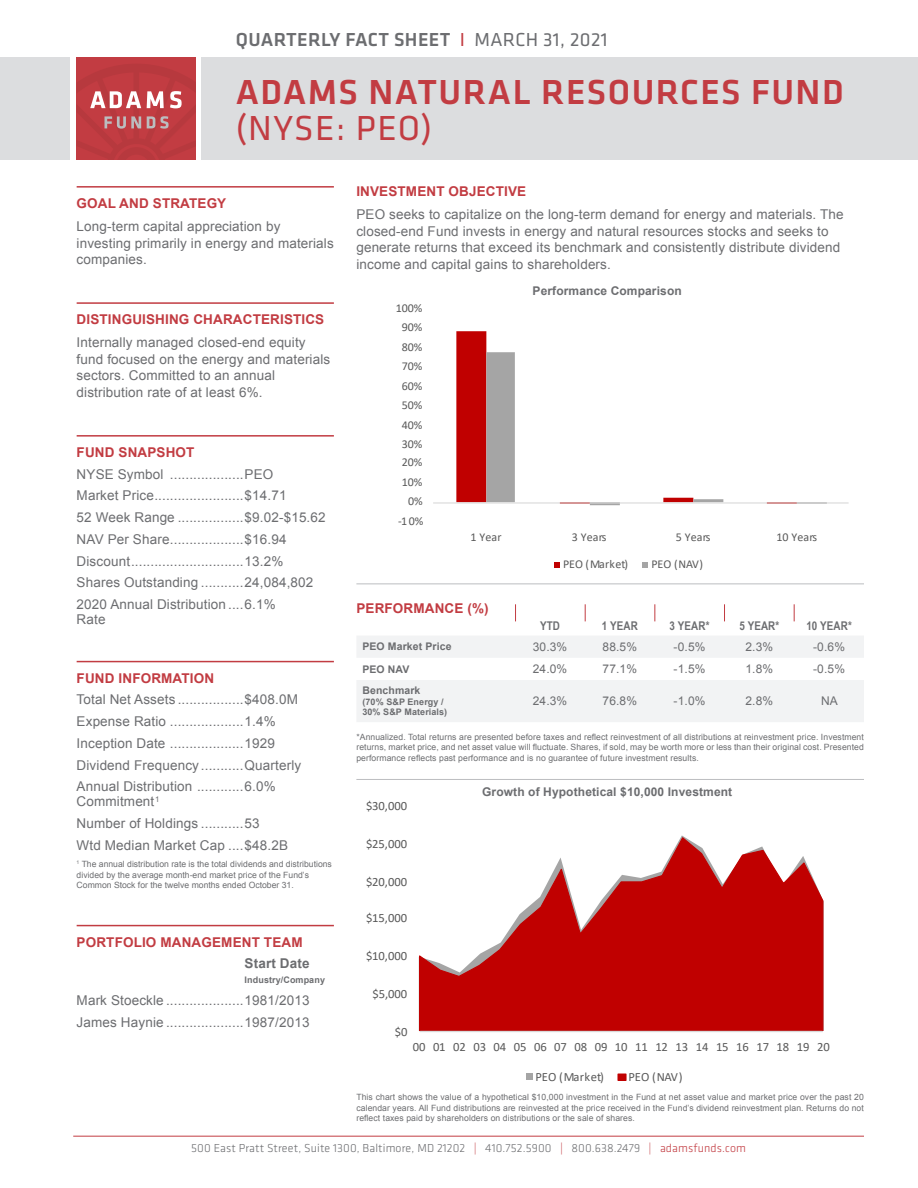
<style>
.page{position:relative;width:918px;height:1188px;background:#fff}
.page>*{position:absolute;margin:0;border:0;box-sizing:border-box;transform-origin:0 0}
.t1{font:500 36px/36px "Klavika";letter-spacing:.04em;color:#c23c42}
.t2{font:500 19.5px "Klavika";letter-spacing:.02em;color:#6c6d70}
.t3{font:13.5px/16.5px "Arial";letter-spacing:.01em;color:#6c6d70}
.t4{font:700 13.5px "Arial";letter-spacing:.01em;color:#c23c42}
.t5{font:700 13.5px "Arial";letter-spacing:.01em;color:#6c6d70}
.t6{font:12.6px "Calibri";letter-spacing:-.005em;color:#595959}
.t7{font:300 12px "Klavika";letter-spacing:.01em;color:#6c6d70}
.t8{font:12px "Calibri";letter-spacing:-.005em;color:#595959}
.t9{font:12px "Arial";letter-spacing:.01em;color:#6c6d70}
.t10{font:700 12px "Arial";letter-spacing:.01em;color:#6c6d70}
.t11{font:700 12px "Arial Narrow";letter-spacing:.01em;color:#6c6d70}
.t12{font:700 10.5px "Arial";letter-spacing:.01em;color:#6c6d70}
.t13{font:700 9px "Arial";letter-spacing:.01em;color:#6c6d70}
.t14{font:8.7px/10.5px "Arial";color:#6c6d70;text-align:justify}
.s1{font-weight:400;color:#c23c42}
.s2{font-weight:400}
.s3{color:#c23c42}
</style>
<div class="page">
<div style="left:202px;top:57px;width:716px;height:103px;background:#dcdddf"></div>
<div style="left:0;top:57px;width:70px;height:103px;background:#dcdddf"></div>
<hr style="left:73px;top:1136px;width:791px;height:1px;background:#c23c42">
<hr style="left:77px;top:186px;width:257px;height:2px;background:#c23c42">
<hr style="left:77px;top:302px;width:257px;height:2px;background:#c23c42">
<hr style="left:77px;top:435px;width:257px;height:2px;background:#c23c42">
<hr style="left:77px;top:661px;width:257px;height:1px;background:#c23c42">
<hr style="left:77px;top:925px;width:257px;height:1px;background:#c23c42">
<svg style="left:357px;top:636px;width:507px;height:86px;fill:#f2f3f4"></svg>
<svg style="left:515px;top:604px;width:1px;height:17px"></svg>
<svg style="left:585px;top:604px;width:1px;height:17px"></svg>
<svg style="left:654px;top:604px;width:1px;height:17px"></svg>
<svg style="left:724px;top:604px;width:1px;height:17px"></svg>
<svg style="left:794px;top:604px;width:1px;height:17px"></svg>
<hr style="left:356px;top:584px;width:508px;height:1px;background:#bcbdc0">
<hr style="left:356px;top:779px;width:508px;height:1px;background:#bcbdc0">
<svg style="left:419px;top:836px;width:405px;height:195px"></svg>
<hr style="left:420px;top:1031px;width:403px;height:1px;background:#d9d9d9">
<div style="left:526px;top:1073px;width:6px;height:7px;background:#a5a5a5"></div>
<div style="left:618px;top:1074px;width:8px;height:6px;background:#c00000"></div>
<div style="left:617px;top:1074px;width:10px;height:7px;border:1px solid #c00000"></div>
<div style="left:77px;top:57px;width:118px;height:103px;background:#c23c42"></div>
<svg style="left:77px;top:64px;width:118px;height:96px"></svg>
<div style="left:456px;top:331px;width:31px;height:171px;background:#c00000"></div>
<svg style="left:486px;top:352px;width:238px;height:153px"></svg>
<hr style="left:433px;top:502px;width:416px;height:2px;background:#d9d9d9">
<svg style="left:554px;top:562px;width:6px;height:6px"></svg>
<svg style="left:642px;top:562px;width:6px;height:6px"></svg>
<p class="t2" style="left:236px;top:26px;width:373px">QUARTERLY FACT SHEET <span class="s1">I</span> <span class="s2">MARCH 31, 2021</span></p>
<p class="t1" style="left:236px;top:73px;width:609px">ADAMS NATURAL RESOURCES FUND <span class="s2">(NYSE: PEO)</span></p>
<p class="t4" style="left:77px;top:194px;width:151px">GOAL AND STRATEGY</p>
<p class="t3" style="left:77px;top:218px;width:259px">Long-term capital appreciation by investing primarily in energy and materials companies.</p>
<p class="t4" style="left:77px;top:310px;width:249px">DISTINGUISHING CHARACTERISTICS</p>
<p class="t3" style="left:77px;top:334px;width:255px">Internally managed closed-end equity fund focused on the energy and materials sectors. Committed to an annual distribution rate of at least 6%.</p>
<p class="t4" style="left:77px;top:443px;width:119px">FUND SNAPSHOT</p>
<p class="t3" style="left:77px;top:466px;width:198px">NYSE Symbol ...................PEO</p>
<p class="t3" style="left:77px;top:487px;width:211px">Market Price.......................$14.71</p>
<p class="t3" style="left:77px;top:509px;width:251px">52 Week Range .................$9.02-$15.62</p>
<p class="t3" style="left:77px;top:531px;width:211px">NAV Per Share...................$16.94</p>
<p class="t3" style="left:77px;top:553px;width:208px">Discount.............................13.2%</p>
<p class="t3" style="left:77px;top:574px;width:238px">Shares Outstanding ...........24,084,802</p>
<p class="t3" style="left:77px;top:597px;width:201px;line-height:15px">2020 Annual Distribution ....6.1%<br>Rate</p>
<p class="t4" style="left:77px;top:669px;width:139px">FUND INFORMATION</p>
<p class="t3" style="left:77px;top:691px;width:223px">Total Net Assets .................$408.0M</p>
<p class="t3" style="left:77px;top:713px;width:201px">Expense Ratio ...................1.4%</p>
<p class="t3" style="left:77px;top:735px;width:200px">Inception Date ...................1929</p>
<p class="t3" style="left:77px;top:757px;width:226px">Dividend Frequency ...........Quarterly</p>
<p class="t3" style="left:77px;top:779px;width:201px;line-height:15px">Annual Distribution ............6.0%<br>Commitment<sup>1</sup></p>
<p class="t3" style="left:77px;top:815px;width:185px">Number of Holdings ...........53</p>
<p class="t3" style="left:77px;top:837px;width:213px">Wtd Median Market Cap ....$48.2B</p>
<p class="t14" style="left:77px;top:859px;width:257px;text-align:left"><sup>1</sup> The annual distribution rate is the total dividends and distributions divided by the average month-end market price of the Fund’s<br>Common Stock for the twelve months ended October 31.</p>
<p class="t4" style="left:77px;top:933px;width:227px">PORTFOLIO MANAGEMENT TEAM</p>
<p class="t5" style="left:245px;top:955px;width:66px">Start Date</p>
<p class="t13" style="left:245px;top:974px;width:82px">Industry/Company</p>
<p class="t3" style="left:77px;top:992px;width:234px">Mark Stoeckle ....................1981/2013</p>
<p class="t3" style="left:77px;top:1014px;width:234px">James Haynie ....................1987/2013</p>
<p class="t4" style="left:356px;top:182px;width:171px">INVESTMENT OBJECTIVE</p>
<p class="t3" style="left:356px;top:206px;width:489px">PEO seeks to capitalize on the long-term demand for energy and materials. The closed-end Fund invests in energy and natural resources stocks and seeks to generate returns that exceed its benchmark and consistently distribute dividend income and capital gains to shareholders.</p>
<p class="t8" style="left:396px;top:299px;width:28px">100%</p>
<p class="t8" style="left:402px;top:319px;width:22px">90%</p>
<p class="t8" style="left:402px;top:338px;width:22px">80%</p>
<p class="t8" style="left:402px;top:358px;width:22px">70%</p>
<p class="t8" style="left:402px;top:377px;width:22px">60%</p>
<p class="t8" style="left:402px;top:397px;width:22px">50%</p>
<p class="t8" style="left:402px;top:416px;width:22px">40%</p>
<p class="t8" style="left:402px;top:436px;width:22px">30%</p>
<p class="t8" style="left:402px;top:454px;width:22px">20%</p>
<p class="t8" style="left:402px;top:473px;width:22px">10%</p>
<p class="t8" style="left:408px;top:493px;width:16px">0%</p>
<p class="t8" style="left:398px;top:512px;width:27px">-1 0%</p>
<p class="t10" style="left:533px;top:283px;width:151px">Performance Comparison</p>
<p class="t8" style="left:470px;top:529px;width:33px">1 Year</p>
<p class="t8" style="left:572px;top:529px;width:36px">3 Years</p>
<p class="t8" style="left:676px;top:529px;width:36px">5 Years</p>
<p class="t8" style="left:777px;top:529px;width:42px">10 Years</p>
<p class="t8" style="left:563px;top:556px;width:67px">PEO (Market)</p>
<p class="t8" style="left:652px;top:556px;width:53px">PEO (NAV)</p>
<p class="t4" style="left:356px;top:600px;width:134px">PERFORMANCE (%)</p>
<p class="t11" style="left:540px;top:616px;width:21px">YTD</p>
<p class="t11" style="left:602px;top:616px;width:37px">1 YEAR</p>
<p class="t11" style="left:670px;top:616px;width:41px">3 YEAR*</p>
<p class="t11" style="left:739px;top:616px;width:41px">5 YEAR*</p>
<p class="t11" style="left:806px;top:616px;width:47px">10 YEAR*</p>
<p class="t12" style="left:362px;top:640px;width:91px">PEO Market Price</p>
<p class="t9" style="left:533px;top:639px;width:36px">30.3%</p>
<p class="t9" style="left:603px;top:639px;width:36px">88.5%</p>
<p class="t9" style="left:674px;top:639px;width:33px">-0.5%</p>
<p class="t9" style="left:745px;top:639px;width:29px">2.3%</p>
<p class="t9" style="left:813px;top:639px;width:33px">-0.6%</p>
<p class="t12" style="left:362px;top:662px;width:49px">PEO NAV</p>
<p class="t9" style="left:533px;top:661px;width:36px">24.0%</p>
<p class="t9" style="left:603px;top:661px;width:36px">77.1%</p>
<p class="t9" style="left:674px;top:661px;width:33px">-1.5%</p>
<p class="t9" style="left:745px;top:661px;width:29px">1.8%</p>
<p class="t9" style="left:813px;top:661px;width:33px">-0.5%</p>
<p class="t12" style="left:362px;top:684px;width:60px">Benchmark</p>
<p class="t13" style="left:362px;top:696px;width:83px">(70% S&amp;P Energy /</p>
<p class="t13" style="left:362px;top:706px;width:86px">30% S&amp;P Materials)</p>
<p class="t9" style="left:533px;top:693px;width:36px">24.3%</p>
<p class="t9" style="left:603px;top:693px;width:36px">76.8%</p>
<p class="t9" style="left:674px;top:693px;width:33px">-1.0%</p>
<p class="t9" style="left:745px;top:693px;width:29px">2.8%</p>
<p class="t9" style="left:821px;top:693px;width:18px">NA</p>
<p class="t14" style="left:356px;top:731px;width:509px">*Annualized. Total returns are presented before taxes and reflect reinvestment of all distributions at reinvestment price. Investment returns, market price, and net asset value will fluctuate. Shares, if sold, may be worth more or less than their original cost. Presented performance reflects past performance and is no guarantee of future investment results.</p>
<p class="t6" style="left:366px;top:797px;width:43px">$30,000</p>
<p class="t6" style="left:366px;top:835px;width:43px">$25,000</p>
<p class="t6" style="left:366px;top:873px;width:43px">$20,000</p>
<p class="t6" style="left:366px;top:909px;width:43px">$15,000</p>
<p class="t6" style="left:366px;top:947px;width:43px">$10,000</p>
<p class="t6" style="left:372px;top:985px;width:36px">$5,000</p>
<p class="t6" style="left:395px;top:1023px;width:14px">$0</p>
<p class="t10" style="left:482px;top:784px;width:252px">Growth of Hypothetical $10,000 Investment</p>
<p class="t6" style="left:413px;top:1038px;width:418px">00 01 02 03 04 05 06 07 08 09 10 11 12 13 14 15 16 17 18 19 20</p>
<p class="t6" style="left:536px;top:1068px;width:70px">PEO (Market)</p>
<p class="t6" style="left:628px;top:1068px;width:56px">PEO (NAV)</p>
<p class="t14" style="left:356px;top:1092px;width:509px">This chart shows the value of a hypothetical $10,000 investment in the Fund at net asset value and market price over the past 20 calendar years. All Fund distributions are reinvested at the price received in the Fund’s dividend reinvestment plan. Returns do not reflect taxes paid by shareholders on distributions or the sale of shares.</p>
<p class="t7" style="left:191px;top:1141px;width:556px">500 East Pratt Street, Suite 1300, Baltimore, MD 21202 <span class="s3">|</span> 410.752.5900 <span class="s3">|</span> 800.638.2479 <span class="s3">| adamsfunds.com</span></p>
</div>
